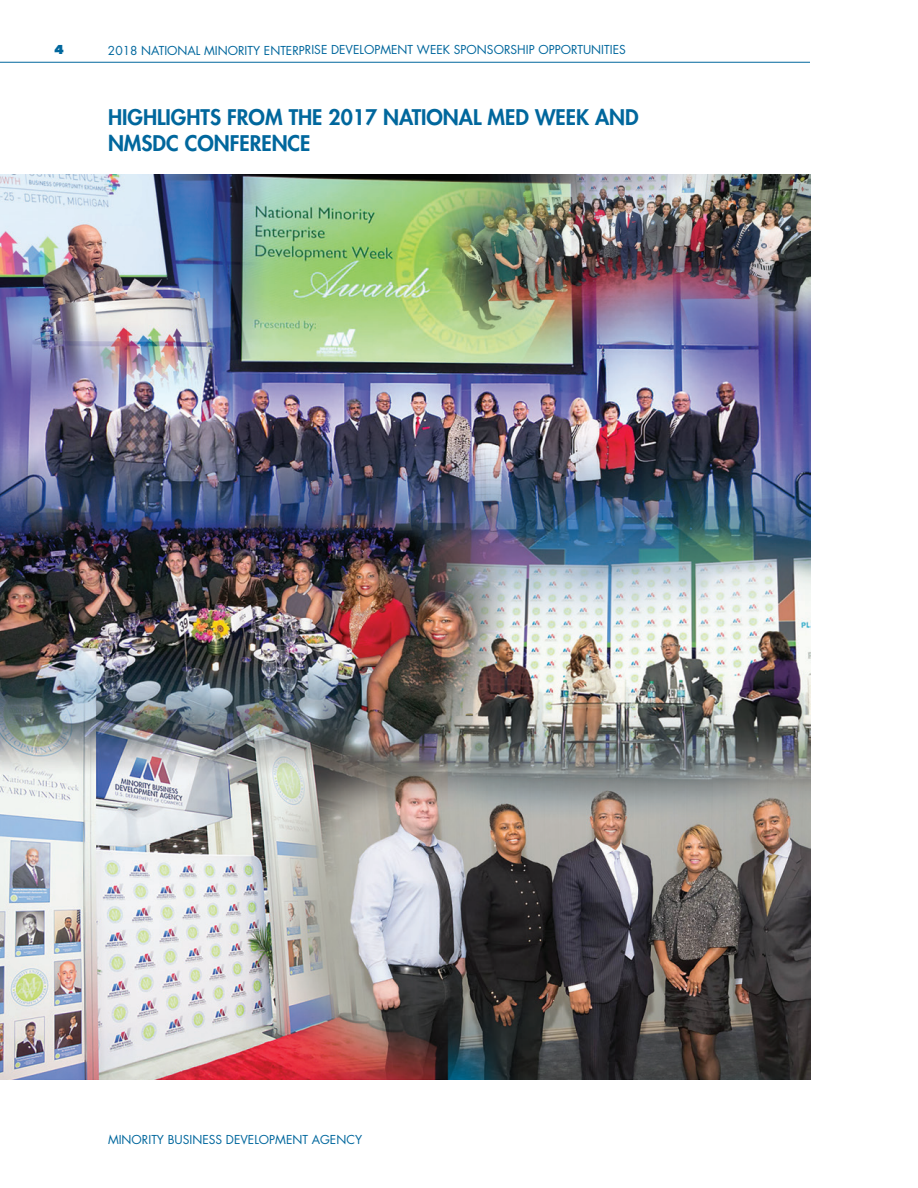
<style>
.page{position:relative;width:918px;height:1188px;background:#fff}
.page>*{position:absolute;margin:0;border:0;box-sizing:border-box;transform-origin:0 0}
.t1{font:800 21px/25.2px "Futura Std";color:#00679d}
.t2{font:12px "Futura Std";letter-spacing:-.005em;color:#00679d}
.t3{font:800 12px "Futura Std";color:#00679d}
</style>
<div class="page">
<hr style="left:0;top:62px;width:810px;height:1px;background:#00679d">
<img style="left:0;top:175px;width:810px;height:905px">
<p class="t3" style="left:54px;top:42px;width:11px">4</p>
<p class="t2" style="left:108px;top:42px;width:519px">2018 NATIONAL MINORITY ENTERPRISE DEVELOPMENT WEEK SPONSORSHIP OPPORTUNITIES</p>
<h1 class="t1" style="left:108px;top:105px;width:532px">HIGHLIGHTS FROM THE 2017 NATIONAL MED WEEK AND<br>NMSDC CONFERENCE</h1>
<p class="t2" style="left:108px;top:1132px;width:256px">MINORITY BUSINESS DEVELOPMENT AGENCY</p>
</div>
